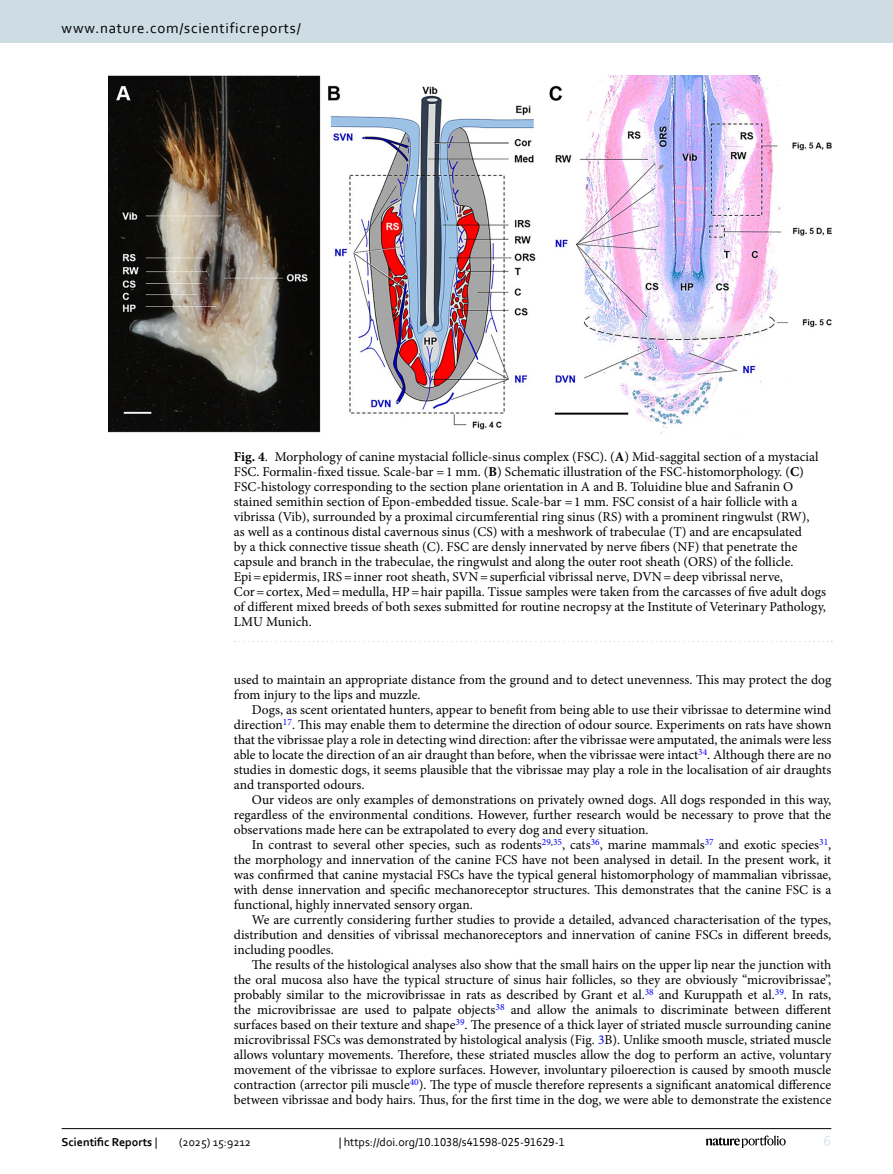
<style>
.page{position:relative;width:893px;height:1174px;background:#fff}
.page>*{position:absolute;margin:0;border:0;box-sizing:border-box;transform-origin:0 0}
.t1{font:15px "Corbel";letter-spacing:.05em;color:#000}
.t2{font:15px "Corbel";color:#d9e4eb}
.Body_Text_Indent{font:13.5px/15px "Minion Pro";color:#000;text-align:justify}
.Figure_Caption{font:13.5px/15px "Minion Pro";color:#000}
.t3{font:12px "Corbel";color:#000}
.t4{font:700 12px "Corbel";color:#000}
.s1{font-weight:700}
.s2{color:#00f}
.s3{font-weight:400}
</style>
<div class="page">
<img style="left:108px;top:76px;width:723px;height:357px">
<svg style="left:235px;top:641px;width:597px;height:1px"></svg>
<hr style="left:62px;top:1128px;width:769px;height:1px;background:#000">
<svg style="left:706px;top:1135px;width:80px;height:12px"></svg>
<div style="left:0;top:0;width:893px;height:43px;background:#cedde4"></div>
<p class="t1" style="left:62px;top:18px;width:241px">www.nature.com/scientificreports/</p>
<p class="Figure_Caption" style="left:234px;top:449px;width:594px"><span class="s1">Fig. 4</span>. Morphology of canine mystacial follicle-sinus complex (FSC). (<span class="s1">A</span>) Mid-saggital section of a mystacial FSC. Formalin-fixed tissue. Scale-bar =1 mm. (<span class="s1">B</span>) Schematic illustration of the FSC-histomorphology. (<span class="s1">C</span>)<br>FSC-histology corresponding to the section plane orientation in A and B. Toluidine blue and Safranin O stained semithin section of Epon-embedded tissue. Scale-bar =1 mm. FSC consist of a hair follicle with a vibrissa (Vib), surrounded by a proximal circumferential ring sinus (RS) with a prominent ringwulst (RW),<br>as well as a continous distal cavernous sinus (CS) with a meshwork of trabeculae (T) and are encapsulated<br>by a thick connective tissue sheath (C). FSC are densly innervated by nerve fibers (NF) that penetrate the capsule and branch in the trabeculae, the ringwulst and along the outer root sheath (ORS) of the follicle.<br>Epi=epidermis, IRS=inner root sheath, SVN=superficial vibrissal nerve, DVN=deep vibrissal nerve, Cor=cortex, Med=medulla, HP=hair papilla. Tissue samples were taken from the carcasses of five adult dogs of different mixed breeds of both sexes submitted for routine necropsy at the Institute of Veterinary Pathology, LMU Munich.</p>
<p class="Body_Text_Indent" style="left:234px;top:672px;width:599px">used to maintain an appropriate distance from the ground and to detect unevenness. This may protect the dog from injury to the lips and muzzle.</p>
<p class="Body_Text_Indent" style="left:234px;top:702px;width:599px;text-indent:18px">Dogs, as scent orientated hunters, appear to benefit from being able to use their vibrissae to determine wind direction<sup>17</sup>. This may enable them to determine the direction of odour source. Experiments on rats have shown that the vibrissae play a role in detecting wind direction: after the vibrissae were amputated, the animals were less able to locate the direction of an air draught than before, when the vibrissae were intact<sup>34</sup>. Although there are no studies in domestic dogs, it seems plausible that the vibrissae may play a role in the localisation of air draughts and transported odours.</p>
<p class="Body_Text_Indent" style="left:234px;top:792px;width:599px;text-indent:18px">Our videos are only examples of demonstrations on privately owned dogs. All dogs responded in this way, regardless of the environmental conditions. However, further research would be necessary to prove that the observations made here can be extrapolated to every dog and every situation.</p>
<p class="Body_Text_Indent" style="left:234px;top:837px;width:599px;text-indent:18px">In contrast to several other species, such as rodents<sup>29</sup><sup>,</sup><sup>35</sup>, cats<sup>36</sup>, marine mammals<sup>37</sup> and exotic species<sup>31</sup>, the morphology and innervation of the canine FCS have not been analysed in detail. In the present work, it was confirmed that canine mystacial FSCs have the typical general histomorphology of mammalian vibrissae, with dense innervation and specific mechanoreceptor structures. This demonstrates that the canine FSC is a functional, highly innervated sensory organ.</p>
<p class="Body_Text_Indent" style="left:234px;top:912px;width:599px;text-indent:18px">We are currently considering further studies to provide a detailed, advanced characterisation of the types, distribution and densities of vibrissal mechanoreceptors and innervation of canine FSCs in different breeds, including poodles.</p>
<p class="Body_Text_Indent" style="left:234px;top:957px;width:599px;text-indent:18px">The results of the histological analyses also show that the small hairs on the upper lip near the junction with the oral mucosa also have the typical structure of sinus hair follicles, so they are obviously “microvibrissae”, probably similar to the microvibrissae in rats as described by Grant et al.<sup>38</sup> and Kuruppath et al.<sup>39</sup>. In rats, the microvibrissae are used to palpate objects<sup>38</sup> and allow the animals to discriminate between different surfaces based on their texture and shape<sup>39</sup>. The presence of a thick layer of striated muscle surrounding canine microvibrissal FSCs was demonstrated by histological analysis (Fig. <span class="s2">3</span>B). Unlike smooth muscle, striated muscle allows voluntary movements. Therefore, these striated muscles allow the dog to perform an active, voluntary movement of the vibrissae to explore surfaces. However, involuntary piloerection is caused by smooth muscle contraction (arrector pili muscle<sup>40</sup>). The type of muscle therefore represents a significant anatomical difference between vibrissae and body hairs. Thus, for the first time in the dog, we were able to demonstrate the existence</p>
<p class="t4" style="left:62px;top:1134px;width:97px">Scientific Reports <span class="s3">|</span></p>
<p class="t3" style="left:179px;top:1134px;width:74px">(2025) 15:9212</p>
<p class="t3" style="left:339px;top:1134px;width:228px">| https://doi.org/10.1038/s41598-025-91629-1</p>
<p class="t2" style="left:824px;top:1132px;width:9px">6</p>
</div>
